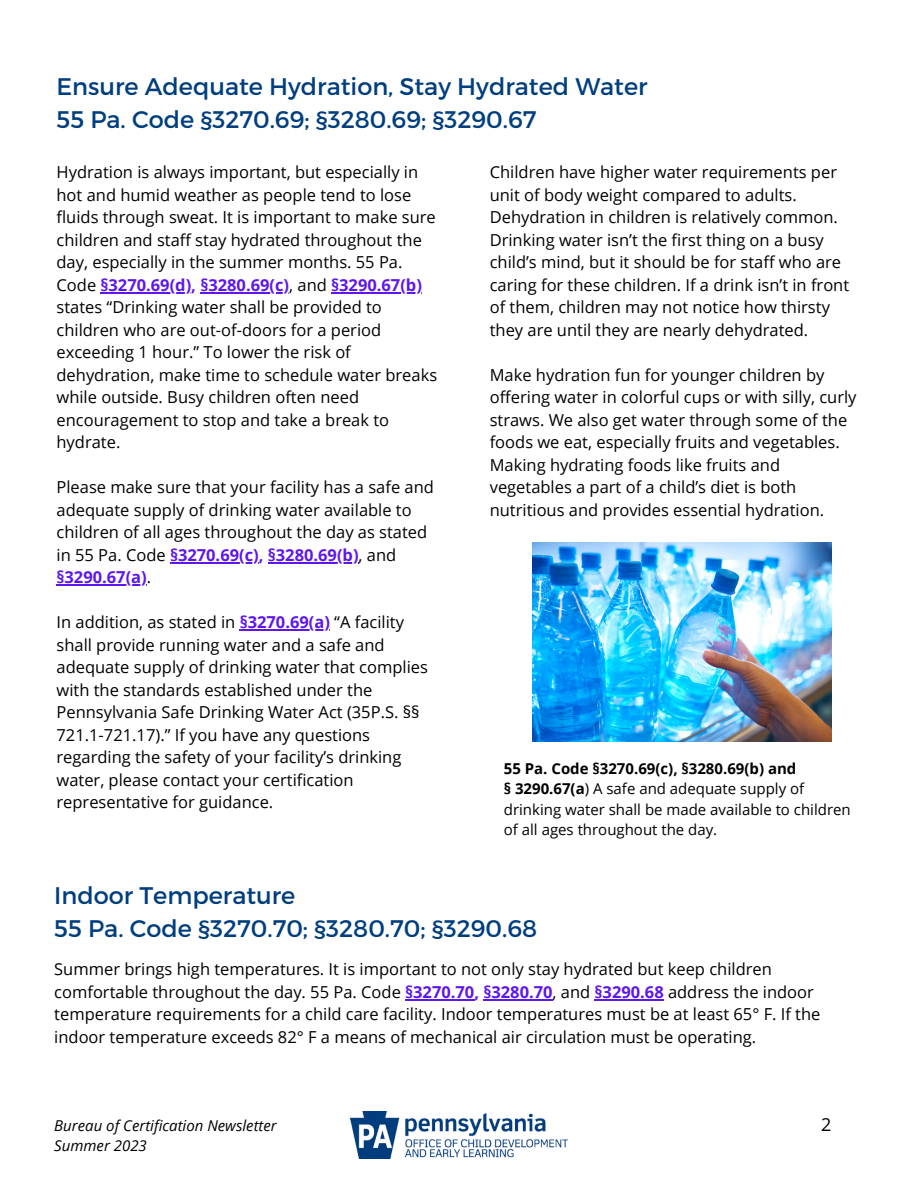
<style>
.page{position:relative;width:918px;height:1188px;background:#fff}
.page>*{position:absolute;margin:0;border:0;box-sizing:border-box;transform-origin:0 0}
.t1{font:24px "Montserrat";color:#003e7e}
.t2{font:18px "Open Sans";color:#000}
.t3{font:16.5px/22.5px "Open Sans";color:#000}
.t4{font:15px/20.2px "Open Sans";color:#000}
.t5{font:italic 15px "Open Sans";color:#000}
.t6{font:700 15px "Open Sans";color:#000}
.s1{font-weight:700;color:#5e17eb}
.s2{font-weight:700}
</style>
<div class="page">
<img style="left:532px;top:542px;width:299px;height:200px">
<hr style="left:101px;top:292px;width:90px;height:1px;background:#5e17eb">
<hr style="left:200px;top:292px;width:89px;height:1px;background:#5e17eb">
<hr style="left:331px;top:292px;width:91px;height:1px;background:#5e17eb">
<hr style="left:170px;top:562px;width:89px;height:1px;background:#5e17eb">
<hr style="left:268px;top:562px;width:91px;height:1px;background:#5e17eb">
<hr style="left:57px;top:585px;width:90px;height:1px;background:#5e17eb">
<hr style="left:240px;top:630px;width:90px;height:1px;background:#5e17eb">
<hr style="left:405px;top:999px;width:69px;height:1px;background:#5e17eb">
<hr style="left:483px;top:999px;width:70px;height:1px;background:#5e17eb">
<hr style="left:595px;top:999px;width:69px;height:1px;background:#5e17eb">
<img style="left:351px;top:1112px;width:217px;height:47px">
<p class="t1" style="left:57px;top:71px;width:593px">Ensure Adequate Hydration, Stay Hydrated Water</p>
<p class="t1" style="left:57px;top:104px;width:482px">55 Pa. Code §3270.69; §3280.69; §3290.67</p>
<p class="t3" style="left:57px;top:161px;width:382px">Hydration is always important, but especially in hot and humid weather as people tend to lose fluids through sweat. It is important to make sure children and staff stay hydrated throughout the day, especially in the summer months. 55 Pa.<br>Code <span class="s1">§3270.69(d), §3280.69(c)</span>, and <span class="s1">§3290.67(b) </span>states “Drinking water shall be provided to children who are out-of-doors for a period exceeding 1 hour.” To lower the risk of dehydration, make time to schedule water breaks while outside. Busy children often need encouragement to stop and take a break to hydrate.</p>
<p class="t3" style="left:57px;top:476px;width:379px">Please make sure that your facility has a safe and adequate supply of drinking water available to children of all ages throughout the day as stated in 55 Pa. Code <span class="s1">§3270.69(c), §3280.69(b)</span>, and <span class="s1">§3290.67(a)</span>.</p>
<p class="t3" style="left:57px;top:611px;width:373px">In addition, as stated in <span class="s1">§3270.69(a)</span> “A facility shall provide running water and a safe and adequate supply of drinking water that complies with the standards established under the Pennsylvania Safe Drinking Water Act (35P.S. §§ 721.1-721.17).” If you have any questions regarding the safety of your facility’s drinking water, please contact your certification representative for guidance.</p>
<p class="t3" style="left:490px;top:161px;width:361px">Children have higher water requirements per unit of body weight compared to adults.<br>Dehydration in children is relatively common.<br>Drinking water isn’t the first thing on a busy child’s mind, but it should be for staff who are caring for these children. If a drink isn’t in front of them, children may not notice how thirsty they are until they are nearly dehydrated.</p>
<p class="t3" style="left:490px;top:363px;width:368px">Make hydration fun for younger children by offering water in colorful cups or with silly, curly straws. We also get water through some of the foods we eat, especially fruits and vegetables.<br>Making hydrating foods like fruits and vegetables a part of a child’s diet is both nutritious and provides essential hydration.</p>
<p class="t6" style="left:504px;top:758px;width:294px">55 Pa. Code §3270.69(c), §3280.69(b) and</p>
<p class="t4" style="left:504px;top:779px;width:348px"><span class="s2">§ 3290.67(a</span>) A safe and adequate supply of drinking water shall be made available to children of all ages throughout the day.</p>
<p class="t1" style="left:54px;top:880px;width:243px">Indoor Temperature</p>
<p class="t1" style="left:54px;top:913px;width:484px">55 Pa. Code §3270.70; §3280.70; §3290.68</p>
<p class="t3" style="left:54px;top:958px;width:768px">Summer brings high temperatures. It is important to not only stay hydrated but keep children comfortable throughout the day. 55 Pa. Code <span class="s1">§3270.70, §3280.70</span>, and <span class="s1">§3290.68</span> address the indoor temperature requirements for a child care facility. Indoor temperatures must be at least 65° F. If the indoor temperature exceeds 82° F a means of mechanical air circulation must be operating.</p>
<p class="t5" style="left:54px;top:1115px;width:224px">Bureau of Certification Newsletter</p>
<p class="t2" style="left:821px;top:1112px;width:12px">2</p>
<p class="t5" style="left:54px;top:1135px;width:94px">Summer 2023</p>
</div>
